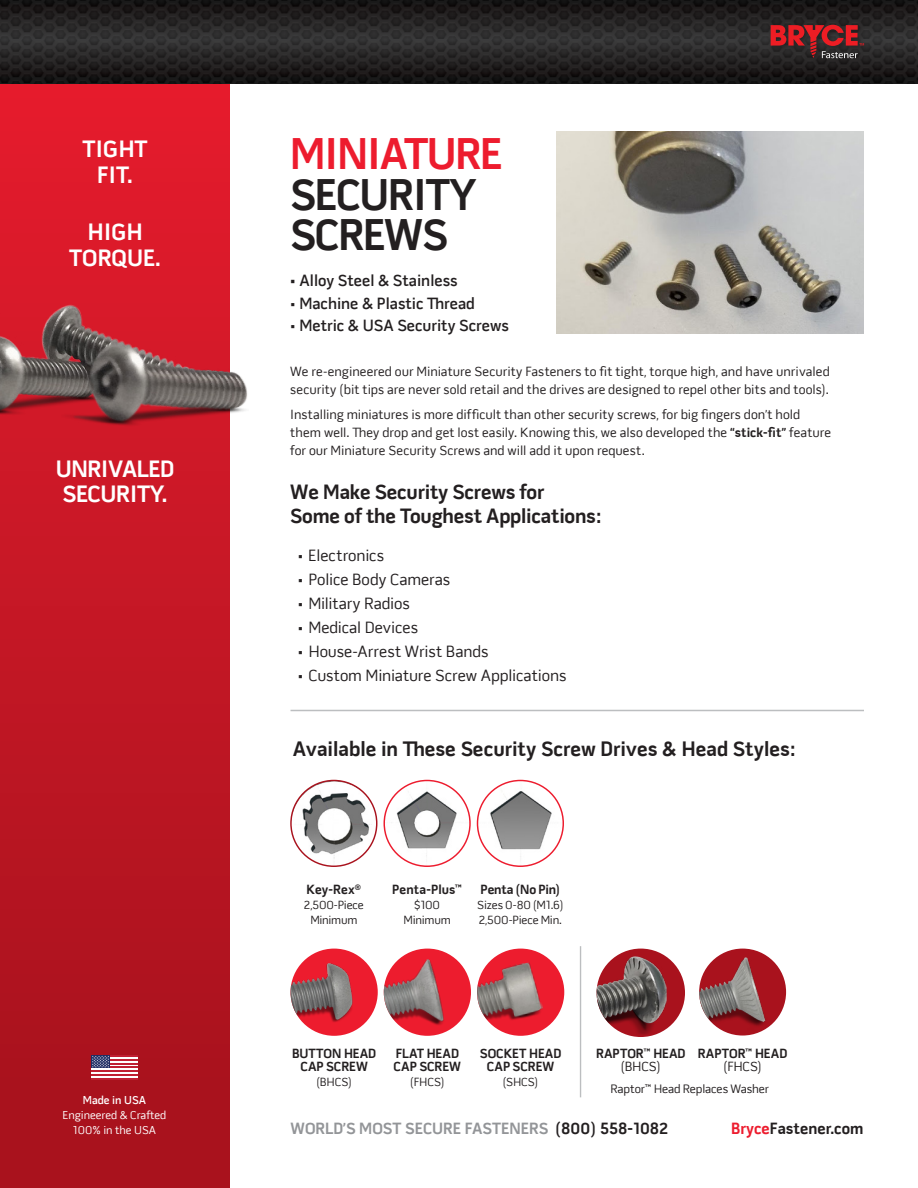
<style>
.page{position:relative;width:918px;height:1188px;background:#fff}
.page>*{position:absolute;margin:0;border:0;box-sizing:border-box;transform-origin:0 0}
.t1{font:700 45px/40.5px "Pill Gothic 600 mg";letter-spacing:-.03em;color:#231f20}
.t2{font:700 45px "Pill Gothic 600 mg";letter-spacing:-.03em;color:#ed1c2e}
.t3{font:700 24px/25.5px "Pill Gothic 600 mg";color:#fff;text-align:center}
.t4{font:700 24px/25.5px "Pill Gothic 600 mg";letter-spacing:-.02em;color:#fff}
.t5{font:700 21.15px "Pill Gothic 600 mg";color:#231f20}
.t6{font:700 21px/24px "Pill Gothic 600 mg";letter-spacing:-.01em;color:#231f20}
.t7{font:16.5px "Pill Gothic 600 mg";color:#231f20}
.t8{font:600 16.5px "Pill Gothic 600 mg";color:#231f20}
.t9{font:700 16.5px "Pill Gothic 600 mg";color:#939598}
.t10{font:700 16.5px "Pill Gothic 600 mg";color:#231f20}
.t11{font:13.5px/18px "Pill Gothic 600 mg";letter-spacing:.01em;color:#231f20}
.t12{font:700 13.5px/13.5px "Pill Gothic 600 mg";letter-spacing:-.005em;color:#231f20;text-align:center}
.t13{font:12.3px "Pill Gothic 600 mg";letter-spacing:-.01em;color:#231f20}
.t14{font:12px/15px "Pill Gothic 600 mg";letter-spacing:-.015em;color:#231f20;text-align:center}
.t15{font:11.7px/15px "Pill Gothic 600 mg";color:#fff;text-align:center}
.t16{font:600 11.7px "Pill Gothic 600 mg";color:#fff}
.s1{font-weight:400}
.s2{font-weight:700}
.s3{color:#231f20}
.s4{color:#ed1c2e}
</style>
<div class="page">
<div style="left:597px;top:949px;width:88px;height:88px;background:#a9121d;border-radius:50%"></div>
<img style="left:597px;top:956px;width:70px;height:80px">
<div style="left:699px;top:949px;width:87px;height:87px;background:#a9121d;border-radius:50%"></div>
<img style="left:699px;top:957px;width:70px;height:76px">
<hr style="left:580px;top:946px;width:1px;height:151px;background:#bcbec0">
<svg style="left:0;top:83px;width:229px;height:1105px;background:#c11624"></svg>
<img style="left:0;top:81px;width:918px;height:2px">
<svg style="left:0;top:0;width:918px;height:81px;background:#232222"></svg>
<div style="left:769px;top:23px;width:102px;height:42px;background:#231f20"></div>
<svg style="left:771px;top:25px;width:93px;height:33px"></svg>
<hr style="left:291px;top:710px;width:573px;height:1px;background:#bcbec0">
<img style="left:384px;top:780px;width:86px;height:86px;border-radius:43px">
<img style="left:291px;top:780px;width:86px;height:86px;border-radius:43px">
<img style="left:478px;top:780px;width:85px;height:86px;border-radius:43px">
<div style="left:384px;top:949px;width:87px;height:87px;background:#ed1c2e;border-radius:50%"></div>
<img style="left:384px;top:959px;width:60px;height:71px">
<div style="left:477px;top:949px;width:87px;height:87px;background:#ed1c2e;border-radius:50%"></div>
<img style="left:477px;top:962px;width:66px;height:63px">
<div style="left:291px;top:949px;width:87px;height:87px;background:#ed1c2e;border-radius:50%"></div>
<img style="left:291px;top:963px;width:62px;height:65px">
<img style="left:0;top:293px;width:248px;height:133px">
<div style="left:91px;top:1055px;width:47px;height:25px;background:#fff"></div>
<hr style="left:110px;top:1055px;width:28px;height:2px;background:#bf1f32">
<hr style="left:110px;top:1059px;width:28px;height:2px;background:#bf1f32">
<hr style="left:110px;top:1063px;width:28px;height:2px;background:#bf1f32">
<hr style="left:110px;top:1066px;width:28px;height:2px;background:#bf1f32">
<hr style="left:91px;top:1070px;width:47px;height:2px;background:#bf1f32">
<hr style="left:91px;top:1074px;width:47px;height:2px;background:#bf1f32">
<hr style="left:91px;top:1078px;width:47px;height:2px;background:#bf1f32">
<div style="left:91px;top:1055px;width:19px;height:13px;background:#202e64"></div>
<svg style="left:92px;top:1056px;width:17px;height:12px"></svg>
<img style="left:556px;top:132px;width:308px;height:202px">
<h2 class="t3" style="left:82px;top:136px;width:67px">TIGHT<br>FIT.</h2>
<h2 class="t3" style="left:69px;top:220px;width:93px">HIGH<br>TORQUE.</h2>
<h2 class="t4" style="left:56px;top:456px;width:120px">UNRIVALED<br>SECURITY.</h2>
<p class="t16" style="left:83px;top:1093px;width:65px">Made in USA</p>
<p class="t15" style="left:63px;top:1107px;width:105px">Engineered &amp; Crafted<br>100% in the USA</p>
<h1 class="t2" style="left:290px;top:127px;width:214px">MINIATURE</h1>
<h1 class="t1" style="left:290px;top:175px;width:189px">SECURITY<br>SCREWS</h1>
<p class="t8" style="left:290px;top:271px;width:169px">• Alloy Steel &amp; Stainless</p>
<p class="t8" style="left:290px;top:293px;width:186px"><span class="s1">•</span> Machine &amp; Plastic Thread</p>
<p class="t8" style="left:290px;top:316px;width:220px"><span class="s1">•</span> Metric &amp; USA Security Screws</p>
<p class="t11" style="left:290px;top:363px;width:541px">We re-engineered our Miniature Security Fasteners to fit tight, torque high, and have unrivaled security (bit tips are never sold retail and the drives are designed to repel other bits and tools).</p>
<p class="t11" style="left:290px;top:406px;width:542px">Installing miniatures is more difficult than other security screws, for big fingers don’t hold them well. They drop and get lost easily. Knowing this, we also developed the <span class="s2">“stick-fit”</span> feature for our Miniature Security Screws and will add it upon request.</p>
<h3 class="t6" style="left:290px;top:480px;width:313px">We Make Security Screws for<br>Some of the Toughest Applications:</h3>
<p class="t7" style="left:298px;top:546px;width:88px">• Electronics</p>
<p class="t7" style="left:298px;top:570px;width:154px">• Police Body Cameras</p>
<p class="t7" style="left:298px;top:594px;width:114px">• Military Radios</p>
<p class="t7" style="left:298px;top:618px;width:122px">• Medical Devices</p>
<p class="t7" style="left:298px;top:642px;width:192px">• House-Arrest Wrist Bands</p>
<p class="t7" style="left:298px;top:666px;width:270px">• Custom Miniature Screw Applications</p>
<h3 class="t5" style="left:293px;top:736px;width:504px">Available in These Security Screw Drives &amp; Head Styles:</h3>
<p class="t12" style="left:307px;top:883px;width:56px">Key-Rex<sup>®</sup></p>
<p class="t14" style="left:304px;top:898px;width:61px">2,500-Piece<br>Minimum</p>
<p class="t12" style="left:392px;top:883px;width:72px">Penta-Plus™</p>
<p class="t14" style="left:404px;top:898px;width:49px">$100<br>Minimum</p>
<p class="t12" style="left:481px;top:883px;width:81px">Penta (No Pin)</p>
<p class="t14" style="left:477px;top:898px;width:88px;text-align:left">Sizes 0-80 (M1.6)<br>2,500-Piece Min.</p>
<p class="t12" style="left:292px;top:1046px;width:86px">BUTTON HEAD<br>CAP SCREW</p>
<p class="t14" style="left:316px;top:1075px;width:37px">(BHCS)</p>
<p class="t12" style="left:394px;top:1046px;width:69px;text-align:left">FLAT HEAD<br>CAP SCREW</p>
<p class="t14" style="left:410px;top:1075px;width:36px">(FHCS)</p>
<p class="t12" style="left:480px;top:1046px;width:83px">SOCKET HEAD<br>CAP SCREW</p>
<p class="t14" style="left:503px;top:1075px;width:37px">(SHCS)</p>
<p class="t12" style="left:596px;top:1046px;width:91px">RAPTOR™ HEAD</p>
<p class="t11" style="left:621px;top:1058px;width:41px">(BHCS)</p>
<p class="t12" style="left:698px;top:1046px;width:91px">RAPTOR™ HEAD</p>
<p class="t11" style="left:723px;top:1058px;width:40px">(FHCS)</p>
<p class="t13" style="left:611px;top:1081px;width:160px">Raptor™ Head Replaces Washer</p>
<p class="t9" style="left:291px;top:1119px;width:379px">WORLD’S MOST SECURE FASTENERS <span class="s3">(800) 558-1082</span></p>
<p class="t10" style="left:731px;top:1119px;width:134px"><span class="s4">Bryce</span>Fastener.com</p>
</div>
